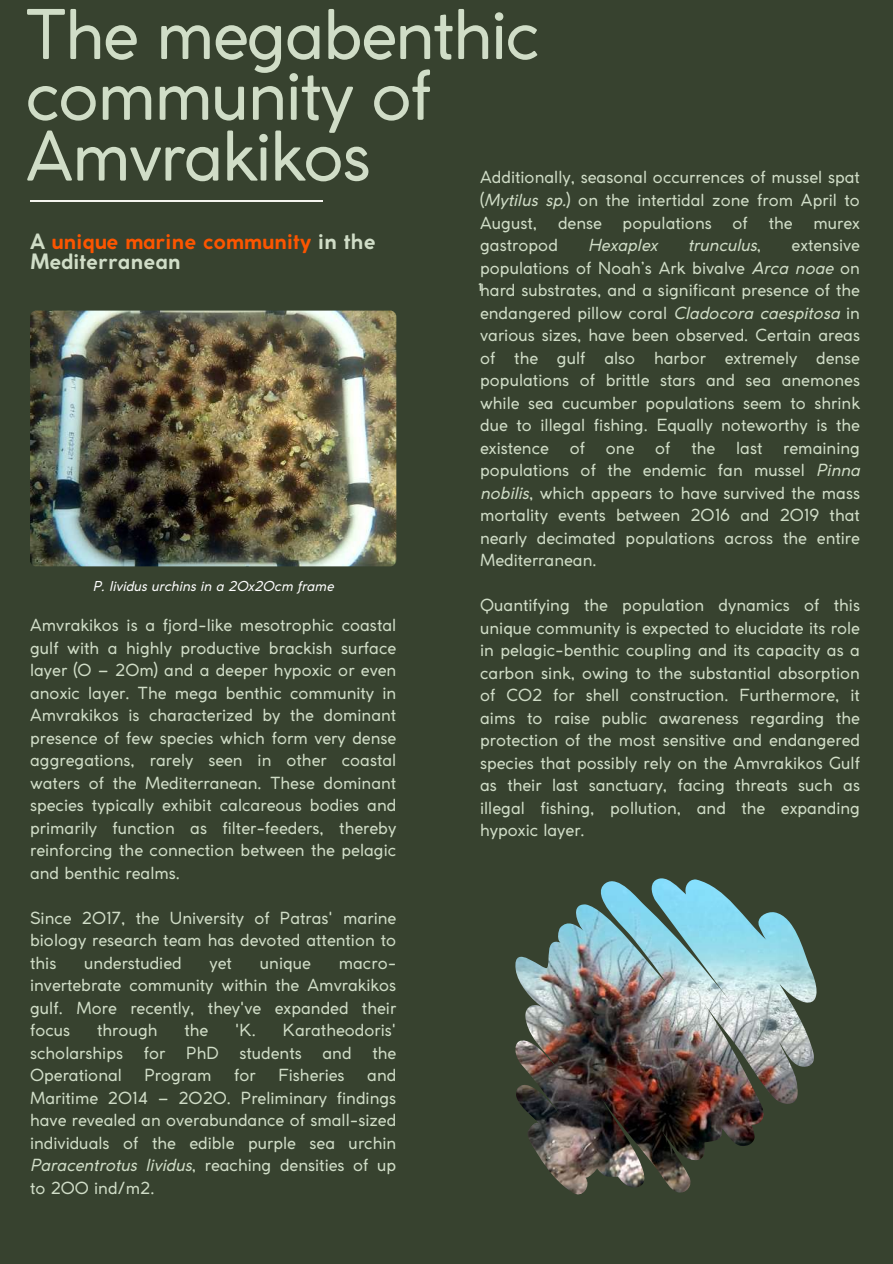
<style>
.page{position:relative;width:893px;height:1264px;background:#fff}
.page>*{position:absolute;margin:0;border:0;box-sizing:border-box;transform-origin:0 0}
.t1{font:67.5px/60.8px "Coco Gothic";letter-spacing:-.03em;color:#d0ddc7}
.t2{font:700 20.85px/20.2px "Coco Gothic";color:#fc5500}
.t3{font:16.5px/22.5px "Coco Gothic";color:#d0ddc7;text-align:justify}
.t4{font:italic 16.5px "Coco Gothic";color:#d0ddc7}
.t5{font:italic 13.5px "Coco Gothic";color:#fff}
.t6{font:700 10.5px "Coco Gothic";color:#d0ddc7}
.s1{font-style:italic}
.s2{color:#d0ddc7}
.s3{font-style:normal}
</style>
<div class="page">
<div style="left:0;top:0;width:892px;height:1263px;background:#37422f"></div>
<hr style="left:30px;top:200px;width:292px;height:1px;background:#f5f5ef">
<img style="left:515px;top:878px;width:302px;height:316px">
<img style="left:30px;top:310px;width:366px;height:256px;border-radius:6px">
<h1 class="t1" style="left:26px;top:10px;width:516px">The megabenthic community of<br>Amvrakikos</h1>
<p class="t3" style="left:480px;top:168px;width:381px">Additionally, seasonal occurrences of mussel spat (<span class="s1">Mytilus sp.</span>) on the intertidal zone from April to August,</p>
<p class="t3" style="left:558px;top:213px;width:45px">dense</p>
<p class="t3" style="left:622px;top:213px;width:91px">populations</p>
<p class="t3" style="left:732px;top:213px;width:17px">of</p>
<p class="t3" style="left:768px;top:213px;width:25px">the</p>
<p class="t3" style="left:813px;top:213px;width:48px">murex</p>
<p class="t2" style="left:30px;top:233px;width:347px"><span class="s2">A</span> unique marine community <span class="s2">in the<br>Mediterranean</span></p>
<p class="t3" style="left:480px;top:235px;width:79px">gastropod</p>
<p class="t4" style="left:588px;top:239px;width:71px">Hexaplex</p>
<p class="t4" style="left:687px;top:239px;width:75px">trunculus<span class="s3">,</span></p>
<p class="t3" style="left:480px;top:235px;width:381px;text-indent:311px">extensive populations of Noah’s Ark bivalve <span class="s1">Arca noae</span> on hard substrates, and a significant presence of the endangered pillow coral <span class="s1">Cladocora caespitosa</span> in various sizes, have been observed. Certain areas of the gulf also harbor extremely dense populations of brittle stars and sea anemones while sea cucumber populations seem to shrink due to illegal fishing. Equally noteworthy is the existence</p>
<p class="t6" style="left:478px;top:283px;width:5px">1</p>
<p class="t3" style="left:569px;top:438px;width:17px">of</p>
<p class="t3" style="left:606px;top:438px;width:30px">one</p>
<p class="t3" style="left:655px;top:438px;width:17px">of</p>
<p class="t3" style="left:691px;top:438px;width:25px">the</p>
<p class="t3" style="left:736px;top:438px;width:28px">last</p>
<p class="t3" style="left:480px;top:438px;width:381px;text-indent:303px">remaining populations of the endemic fan mussel <span class="s1">Pinna nobilis</span>, which appears to have survived the mass mortality events between 2016 and 2019 that nearly decimated populations across the entire Mediterranean.</p>
<p class="t3" style="left:480px;top:595px;width:381px">Quantifying the population dynamics of this unique community is expected to elucidate its role in pelagic-benthic coupling and its capacity as a carbon sink, owing to the substantial absorption of CO2 for shell construction. Furthermore, it aims to raise public awareness regarding the protection of the most sensitive and endangered species that possibly rely on the Amvrakikos Gulf as their last sanctuary, facing threats such as illegal fishing, pollution, and the expanding hypoxic layer.</p>
<p class="t5" style="left:93px;top:581px;width:242px">P. lividus urchins in a 20x20cm frame</p>
<p class="t3" style="left:30px;top:615px;width:368px">Amvrakikos is a fjord-like mesotrophic coastal gulf with a highly productive brackish surface layer (0 – 20m) and a deeper hypoxic or even anoxic layer. The mega benthic community in Amvrakikos is characterized by the dominant presence of few species which form very dense aggregations, rarely seen in other coastal waters of the Mediterranean. These dominant species typically exhibit calcareous bodies and primarily function as filter-feeders, thereby reinforcing the connection between the pelagic and benthic realms.</p>
<p class="t3" style="left:30px;top:908px;width:368px">Since 2017, the University of Patras' marine biology research team has devoted attention to this</p>
<p class="t3" style="left:84px;top:953px;width:99px">understudied</p>
<p class="t3" style="left:209px;top:953px;width:24px">yet</p>
<p class="t3" style="left:260px;top:953px;width:52px">unique</p>
<p class="t3" style="left:30px;top:953px;width:368px;text-indent:309px">macro&shy;invertebrate community within the Amvrakikos gulf. More recently, they've expanded their focus</p>
<p class="t3" style="left:97px;top:1020px;width:62px">through</p>
<p class="t3" style="left:184px;top:1020px;width:25px">the</p>
<p class="t3" style="left:235px;top:1020px;width:22px">'K.</p>
<p class="t3" style="left:283px;top:1020px;width:115px">Karatheodoris'</p>
<p class="t3" style="left:30px;top:1043px;width:94px">scholarships</p>
<p class="t3" style="left:144px;top:1043px;width:23px">for</p>
<p class="t3" style="left:186px;top:1043px;width:34px">PhD</p>
<p class="t3" style="left:239px;top:1043px;width:64px">students</p>
<p class="t3" style="left:322px;top:1043px;width:31px">and</p>
<p class="t3" style="left:372px;top:1043px;width:25px">the</p>
<p class="t3" style="left:30px;top:1065px;width:93px">Operational</p>
<p class="t3" style="left:144px;top:1065px;width:69px">Program</p>
<p class="t3" style="left:234px;top:1065px;width:23px">for</p>
<p class="t3" style="left:278px;top:1065px;width:68px">Fisheries</p>
<p class="t3" style="left:30px;top:1065px;width:368px;text-indent:337px">and Maritime 2014 – 2020. Preliminary findings have revealed an overabundance of small-sized individuals of the edible purple sea urchin <span class="s1">Paracentrotus lividus</span>, reaching densities of up to 200 ind/m2.</p>
</div>
